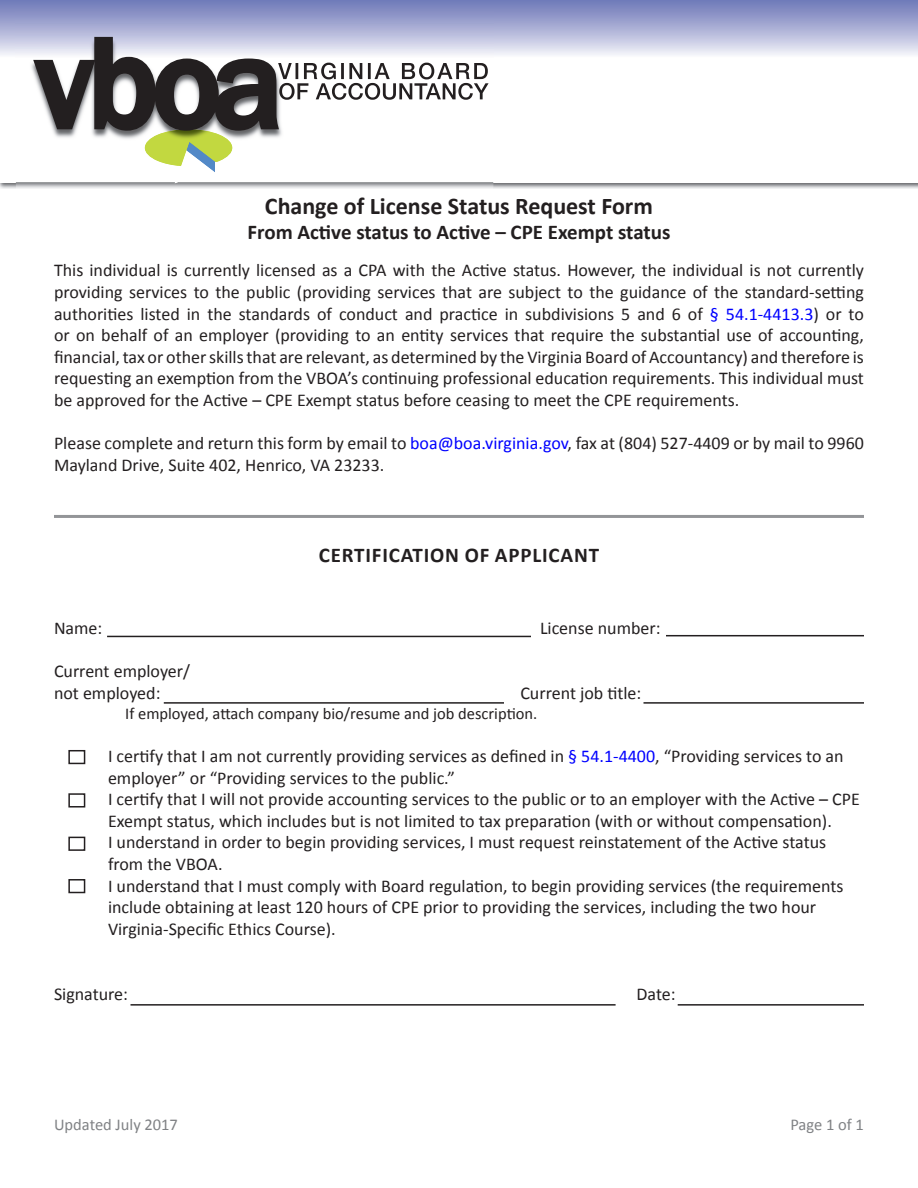
<style>
.page{position:relative;width:918px;height:1188px;background:#fff}
.page>*{position:absolute;margin:0;border:0;box-sizing:border-box;transform-origin:0 0}
.t1{font:500 132.75px "Franklin Gothic";color:#231f20}
.t2{font:700 24px "Calibri";color:#231f20}
.t3{font:700 21px "Calibri";color:#231f20}
.t4{font:700 21px "Calibri";letter-spacing:.04em;color:#231f20}
.t5{font:18px/21.6px "Calibri";color:#231f20}
.t6{font:16.5px "Calibri";color:#231f20}
.t7{font:16.5px "Calibri";color:#808285}
.s1{color:#00f}
</style>
<div class="page">
<svg style="left:0;top:0;width:918px;height:137px"></svg>
<svg style="left:30px;top:35px;width:251px;height:148px"></svg>
<hr style="left:54px;top:515px;width:810px;height:3px;background:#939598">
<hr style="left:107px;top:636px;width:424px;height:1px;background:#231f20">
<hr style="left:164px;top:702px;width:340px;height:2px;background:#231f20">
<hr style="left:644px;top:702px;width:220px;height:2px;background:#231f20">
<div style="left:68px;top:750px;width:17px;height:14px;border:2px solid #231f20"></div>
<div style="left:68px;top:793px;width:17px;height:15px;border:2px solid #231f20"></div>
<div style="left:68px;top:837px;width:17px;height:14px;border:2px solid #231f20"></div>
<div style="left:68px;top:879px;width:17px;height:14px;border:2px solid #231f20"></div>
<hr style="left:130px;top:1004px;width:486px;height:2px;background:#231f20">
<hr style="left:678px;top:1004px;width:186px;height:2px;background:#231f20">
<hr style="left:666px;top:635px;width:198px;height:1px;background:#231f20">
<p class="t1" style="left:35px;top:1px;width:250px">vboa</p>
<h2 class="t2" style="left:265px;top:191px;width:390px">Change of License Status Request Form</h2>
<p class="t3" style="left:248px;top:219px;width:424px">From Active status to Active – CPE Exempt status</p>
<p class="t5" style="left:54px;top:260px;width:811px">This individual is currently licensed as a CPA with the Active status. However, the individual is not currently</p>
<p class="t5" style="left:54px;top:281px;width:812px;text-align:justify">providing services to the public (providing services that are subject to the guidance of the standard-setting authorities listed in the standards of conduct and practice in subdivisions 5 and 6 of <span class="s1">§ 54.1-4413.3</span>) or to or on behalf of an employer (providing to an entity services that require the substantial use of accounting,</p>
<p class="t5" style="left:54px;top:346px;width:811px">financial, tax or other skills that are relevant, as determined by the Virginia Board of Accountancy) and therefore is</p>
<p class="t5" style="left:54px;top:368px;width:812px">requesting an exemption from the VBOA’s continuing professional education requirements. This individual must be approved for the Active – CPE Exempt status before ceasing to meet the CPE requirements.</p>
<p class="t5" style="left:54px;top:432px;width:812px">Please complete and return this form by email to <span class="s1">boa@boa.virginia.gov</span>, fax at (804) 527-4409 or by mail to 9960<br>Mayland Drive, Suite 402, Henrico, VA 23233.</p>
<p class="t4" style="left:319px;top:542px;width:282px">CERTIFICATION OF APPLICANT</p>
<p class="t5" style="left:54px;top:617px;width:50px">Name:</p>
<p class="t5" style="left:540px;top:617px;width:122px">License number:</p>
<p class="t5" style="left:54px;top:661px;width:138px">Current employer/</p>
<p class="t5" style="left:54px;top:682px;width:108px">not employed:</p>
<p class="t5" style="left:520px;top:682px;width:123px">Current job title:</p>
<p class="t6" style="left:125px;top:703px;width:414px">If employed, attach company bio/resume and job description.</p>
<p class="t5" style="left:108px;top:745px;width:737px">I certify that I am not currently providing services as defined in <span class="s1">§ 54.1-4400</span>, “Providing services to an employer” or “Providing services to the public.”</p>
<p class="t5" style="left:108px;top:788px;width:753px">I certify that I will not provide accounting services to the public or to an employer with the Active – CPE<br>Exempt status, which includes but is not limited to tax preparation (with or without compensation).</p>
<p class="t5" style="left:108px;top:832px;width:720px">I understand in order to begin providing services, I must request reinstatement of the Active status from the VBOA.</p>
<p class="t5" style="left:108px;top:875px;width:737px">I understand that I must comply with Board regulation, to begin providing services (the requirements</p>
<p class="t5" style="left:108px;top:896px;width:710px">include obtaining at least 120 hours of CPE prior to providing the services, including the two hour</p>
<p class="t5" style="left:108px;top:918px;width:229px">Virginia-Specific Ethics Course).</p>
<p class="t5" style="left:54px;top:983px;width:76px">Signature:</p>
<p class="t5" style="left:637px;top:983px;width:41px">Date:</p>
<p class="t7" style="left:54px;top:1114px;width:126px">Updated July 2017</p>
<p class="t7" style="left:790px;top:1114px;width:75px">Page 1 of 1</p>
</div>
